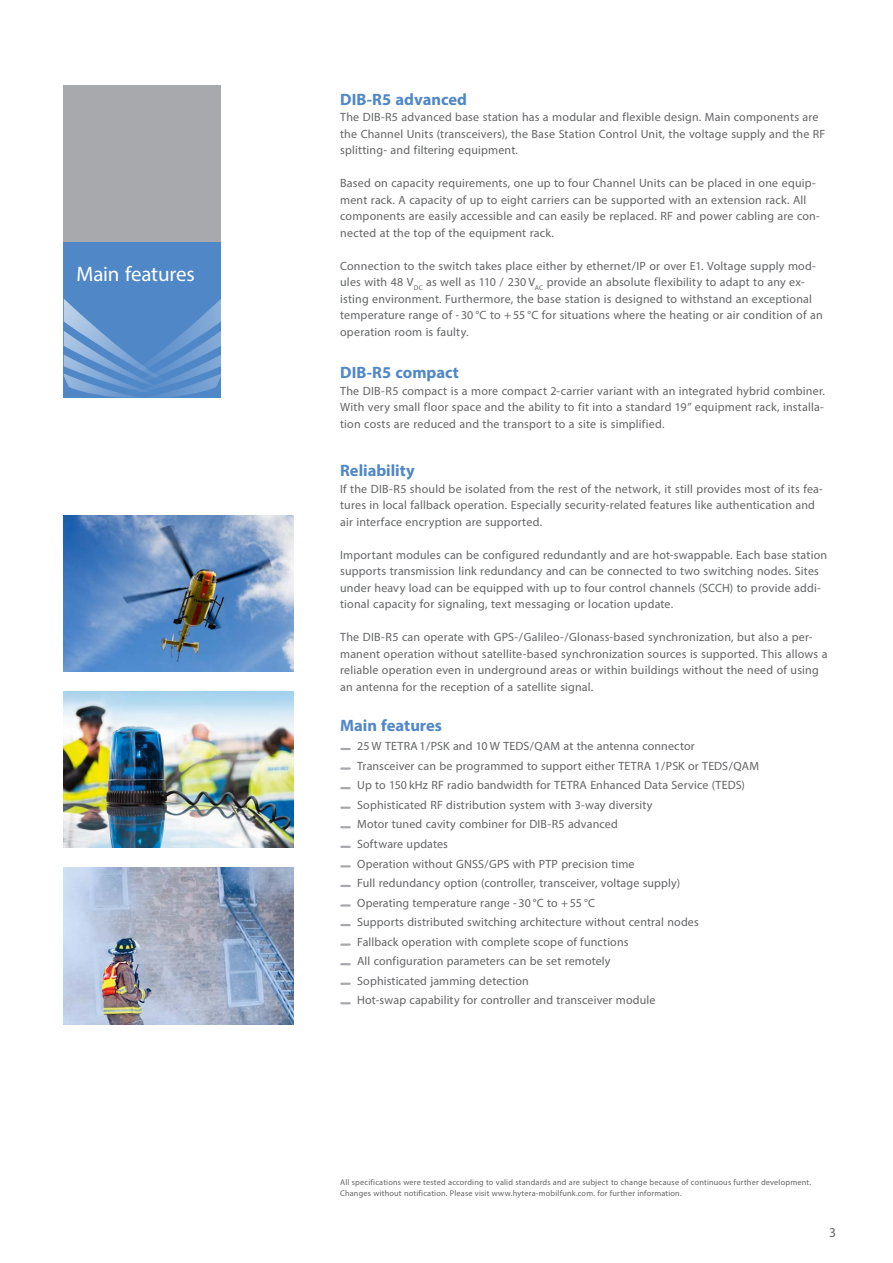
<style>
.page{position:relative;width:893px;height:1263px;background:#fff}
.page>*{position:absolute;margin:0;border:0;box-sizing:border-box;transform-origin:0 0}
.Box_klein_Headline{font:21px "Myriad Pro";letter-spacing:-.01em;color:#fff}
.Subhead{font:700 16.5px "Myriad Pro";color:#5087c7}
.Seitenzahlen{font:13.5px "Myriad Pro";color:#636466}
.Text_-_Fliesstext_8p{font:12px/16.5px "Myriad Pro";letter-spacing:.015em;color:#636466}
.Text_-_Aufzählung_Fl{font:12px "Myriad Pro";letter-spacing:.01em;color:#636466}
.Klausel_-_Fliesstext{font:8.25px/10.6px "Myriad Pro";letter-spacing:.02em;color:#636466}
</style>
<div class="page">
<div style="left:64px;top:242px;width:157px;height:156px;background:#5087c7"></div>
<svg style="left:64px;top:299px;width:157px;height:99px"></svg>
<div style="left:64px;top:85px;width:157px;height:157px;background:#a7a9ac"></div>
<img style="left:64px;top:691px;width:229px;height:157px">
<img style="left:64px;top:867px;width:229px;height:157px">
<img style="left:64px;top:515px;width:229px;height:157px">
<svg style="left:341px;top:748px;width:9px;height:2px"></svg>
<svg style="left:341px;top:767px;width:9px;height:3px"></svg>
<svg style="left:341px;top:787px;width:9px;height:2px"></svg>
<svg style="left:341px;top:806px;width:9px;height:3px"></svg>
<svg style="left:341px;top:826px;width:9px;height:2px"></svg>
<svg style="left:341px;top:846px;width:9px;height:2px"></svg>
<svg style="left:341px;top:865px;width:9px;height:2px"></svg>
<svg style="left:341px;top:885px;width:9px;height:2px"></svg>
<svg style="left:341px;top:904px;width:9px;height:3px"></svg>
<svg style="left:341px;top:924px;width:9px;height:2px"></svg>
<svg style="left:341px;top:943px;width:9px;height:3px"></svg>
<svg style="left:341px;top:963px;width:9px;height:2px"></svg>
<svg style="left:341px;top:983px;width:9px;height:2px"></svg>
<svg style="left:341px;top:1002px;width:9px;height:2px"></svg>
<p class="Box_klein_Headline" style="left:77px;top:261px;width:120px">Main features</p>
<p class="Subhead" style="left:340px;top:88px;width:128px">DIB-R5 advanced</p>
<p class="Text_-_Fliesstext_8p" style="left:340px;top:109px;width:487px">The DIB-R5 advanced base station has a modular and flexible design. Main components are the Channel Units (transceivers), the Base Station Control Unit, the voltage supply and the RF splitting- and filtering equipment.</p>
<p class="Text_-_Fliesstext_8p" style="left:340px;top:175px;width:481px">Based on capacity requirements, one up to four Channel Units can be placed in one equip&shy;ment rack. A capacity of up to eight carriers can be supported with an extension rack. All components are easily accessible and can easily be replaced. RF and power cabling are con&shy;nected at the top of the equipment rack.</p>
<p class="Text_-_Fliesstext_8p" style="left:340px;top:257px;width:484px">Connection to the switch takes place either by ethernet/IP or over E1. Voltage supply mod&shy;ules with 48 V<sub>DC</sub> as well as 110 / 230 V<sub>AC</sub> provide an absolute flexibility to adapt to any ex&shy;isting environment. Furthermore, the base station is designed to withstand an exceptional temperature range of - 30 °C to +55 °C for situations where the heating or air condition of an operation room is faulty.</p>
<p class="Subhead" style="left:340px;top:362px;width:120px">DIB-R5 compact</p>
<p class="Text_-_Fliesstext_8p" style="left:340px;top:382px;width:486px;text-align:justify">The DIB-R5 compact is a more compact 2-carrier variant with an integrated hybrid combiner.<br>With very small floor space and the ability to fit into a standard 19” equipment rack, installa&shy;tion costs are reduced and the transport to a site is simplified.</p>
<p class="Subhead" style="left:340px;top:460px;width:76px">Reliability</p>
<p class="Text_-_Fliesstext_8p" style="left:340px;top:480px;width:484px">If the DIB-R5 should be isolated from the rest of the network, it still provides most of its fea&shy;tures in local fallback operation. Especially security-related features like authentication and air interface encryption are supported.</p>
<p class="Text_-_Fliesstext_8p" style="left:340px;top:546px;width:488px">Important modules can be configured redundantly and are hot-swappable. Each base station supports transmission link redundancy and can be connected to two switching nodes. Sites under heavy load can be equipped with up to four control channels (SCCH) to provide addi&shy;tional capacity for signaling, text messaging or location update.</p>
<p class="Text_-_Fliesstext_8p" style="left:340px;top:629px;width:489px">The DIB-R5 can operate with GPS-/Galileo-/Glonass-based synchronization, but also a per&shy;manent operation without satellite-based synchronization sources is supported. This allows a reliable operation even in underground areas or within buildings without the need of using an antenna for the reception of a satellite signal.</p>
<p class="Subhead" style="left:340px;top:714px;width:103px">Main features</p>
<p class="Text_-_Aufzählung_Fl" style="left:357px;top:739px;width:339px">25 W TETRA1/PSK and 10 W TEDS/QAM at the antenna connector</p>
<p class="Text_-_Aufzählung_Fl" style="left:357px;top:758px;width:403px">Transceiver can be programmed to support either TETRA 1/PSK or TEDS/QAM</p>
<p class="Text_-_Aufzählung_Fl" style="left:357px;top:778px;width:389px">Up to 150 kHz RF radio bandwidth for TETRA Enhanced Data Service (TEDS)</p>
<p class="Text_-_Aufzählung_Fl" style="left:357px;top:797px;width:297px">Sophisticated RF distribution system with 3-way diversity</p>
<p class="Text_-_Aufzählung_Fl" style="left:357px;top:817px;width:262px">Motor tuned cavity combiner for DIB-R5 advanced</p>
<p class="Text_-_Aufzählung_Fl" style="left:357px;top:836px;width:92px">Software updates</p>
<p class="Text_-_Aufzählung_Fl" style="left:357px;top:856px;width:279px">Operation without GNSS/GPS with PTP precision time</p>
<p class="Text_-_Aufzählung_Fl" style="left:357px;top:876px;width:324px">Full redundancy option (controller, transceiver, voltage supply)</p>
<p class="Text_-_Aufzählung_Fl" style="left:357px;top:895px;width:239px">Operating temperature range - 30 °C to +55 °C</p>
<p class="Text_-_Aufzählung_Fl" style="left:357px;top:915px;width:343px">Supports distributed switching architecture without central nodes</p>
<p class="Text_-_Aufzählung_Fl" style="left:357px;top:934px;width:273px">Fallback operation with complete scope of functions</p>
<p class="Text_-_Aufzählung_Fl" style="left:357px;top:954px;width:255px">All configuration parameters can be set remotely</p>
<p class="Text_-_Aufzählung_Fl" style="left:357px;top:973px;width:173px">Sophisticated jamming detection</p>
<p class="Text_-_Aufzählung_Fl" style="left:357px;top:993px;width:300px">Hot-swap capability for controller and transceiver module</p>
<p class="Klausel_-_Fliesstext" style="left:340px;top:1177px;width:472px">All specifications were tested according to valid standards and are subject to change because of continuous further development.<br>Changes without notification. Please visit www.hytera-mobilfunk.com. for further information.</p>
<p class="Seitenzahlen" style="left:829px;top:1224px;width:8px">3</p>
</div>
